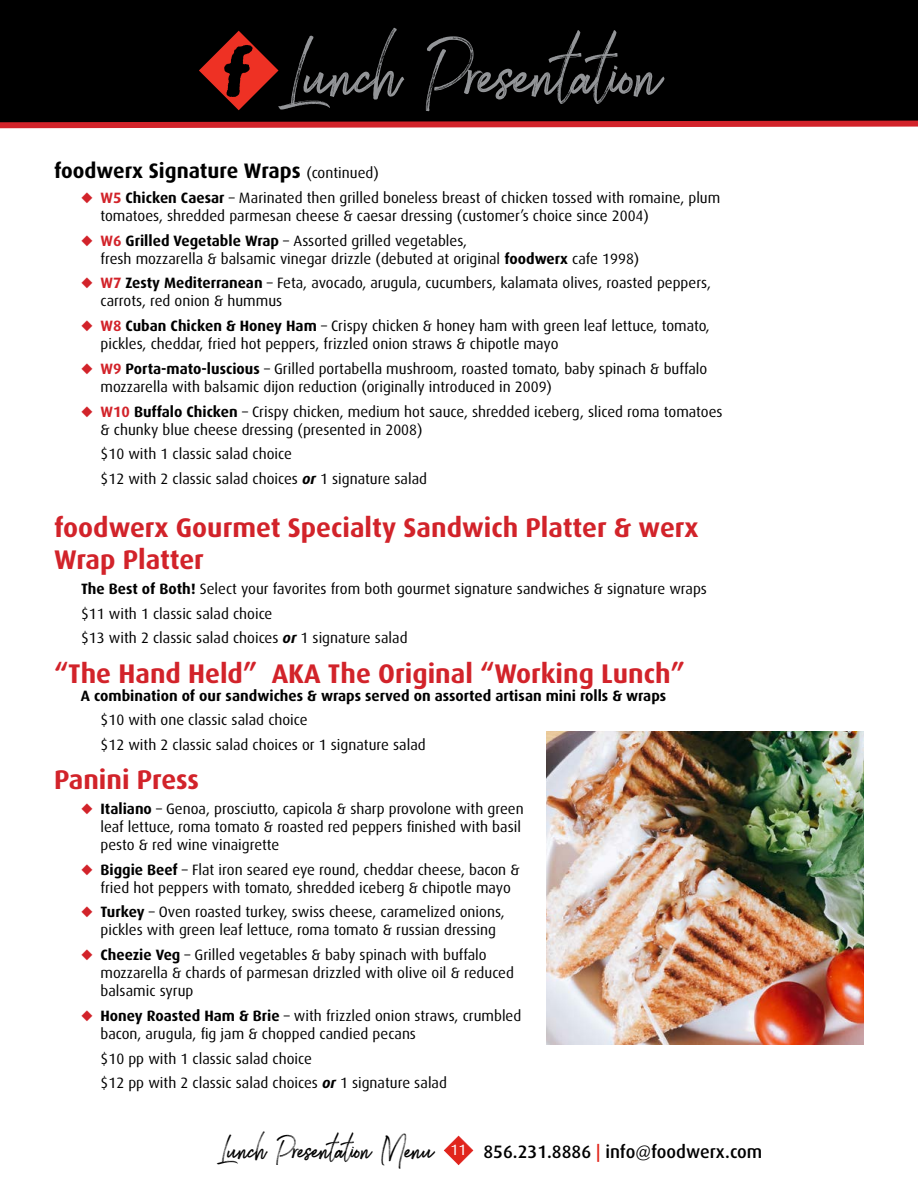
<style>
.page{position:relative;width:918px;height:1188px;background:#fff}
.page>*{position:absolute;margin:0;border:0;box-sizing:border-box;transform-origin:0 0}
.t1{font:81.75px "Brownhill Script";color:#939598}
.t2{font:33px "Brownhill Script";color:#000}
.t3{font:700 27px/32.4px "Dax";color:#d2232a}
.t4{font:700 21px "Dax";color:#000}
.t5{font:500 18px "Dax";color:#000}
.t6{font:15px/18px "Dax";color:#000}
.t7{font:700 15px "Dax";color:#000}
.t8{font:15px "Dax";color:#fff}
.s1{font-weight:400;font-size:15px}
.s2{color:#d2232a}
.s3{font-weight:700;color:#d2232a}
.s4{font-weight:700}
.s5{font-weight:700;font-style:italic}
.s6{color:#e1251b}
</style>
<div class="page">
<div style="left:0;top:0;width:918px;height:124px;background:#000"></div>
<svg style="left:199px;top:31px;width:80px;height:79px"></svg>
<svg style="left:0;top:120px;width:918px;height:9px"></svg>
<svg style="left:444px;top:1135px;width:30px;height:31px"></svg>
<img style="left:546px;top:731px;width:318px;height:313px">
<h1 class="t1" style="left:278px;top:18px;width:386px">Lunch Presentation</h1>
<h3 class="t4" style="left:54px;top:159px;width:326px">foodwerx Signature Wraps <span class="s1">(continued)</span></h3>
<p class="t6" style="left:101px;top:189px;width:621px;text-indent:-20px"><span class="s2">◆</span> <span class="s3">W5</span> <span class="s4">Chicken Caesar</span> – Marinated then grilled boneless breast of chicken tossed with romaine, plum tomatoes, shredded parmesan cheese &amp; caesar dressing (customer’s choice since 2004)</p>
<p class="t6" style="left:101px;top:232px;width:540px;text-indent:-20px"><span class="s2">◆</span> <span class="s3">W6</span> <span class="s4">Grilled Vegetable Wrap</span> – Assorted grilled vegetables,<br>fresh mozzarella &amp; balsamic vinegar drizzle (debuted at original <span class="s4">foodwerx</span> cafe 1998)</p>
<p class="t6" style="left:101px;top:274px;width:612px;text-indent:-20px"><span class="s2">◆</span> <span class="s3">W7</span> <span class="s4">Zesty Mediterranean</span> – Feta, avocado, arugula, cucumbers, kalamata olives, roasted peppers, carrots, red onion &amp; hummus</p>
<p class="t6" style="left:101px;top:317px;width:611px;text-indent:-20px"><span class="s2">◆</span> <span class="s3">W8</span> <span class="s4">Cuban Chicken &amp; Honey Ham</span> – Crispy chicken &amp; honey ham with green leaf lettuce, tomato, pickles, cheddar, fried hot peppers, frizzled onion straws &amp; chipotle mayo</p>
<p class="t6" style="left:101px;top:360px;width:608px;text-indent:-20px"><span class="s2">◆</span> <span class="s3">W9</span> <span class="s4">Porta-mato-luscious</span> – Grilled portabella mushroom, roasted tomato, baby spinach &amp; buffalo mozzarella with balsamic dijon reduction (originally introduced in 2009)</p>
<p class="t6" style="left:101px;top:403px;width:624px;text-indent:-20px"><span class="s2">◆</span> <span class="s3">W10</span> <span class="s4">Buffalo Chicken</span> – Crispy chicken, medium hot sauce, shredded iceberg, sliced roma tomatoes &amp; chunky blue cheese dressing (presented in 2008)</p>
<p class="t6" style="left:101px;top:442px;width:328px;line-height:24.8px">$10 with 1 classic salad choice<br>$12 with 2 classic salad choices <span class="s5">or</span> 1 signature salad</p>
<h3 class="t3" style="left:54px;top:511px;width:646px">foodwerx Gourmet Specialty Sandwich Platter &amp; werx<br>Wrap Platter</h3>
<p class="t6" style="left:81px;top:577px;width:627px;line-height:24.8px"><span class="s4">The Best of Both!</span> Select your favorites from both gourmet signature sandwiches &amp; signature wraps $11 with 1 classic salad choice<br>$13 with 2 classic salad choices <span class="s5">or</span> 1 signature salad</p>
<h3 class="t3" style="left:54px;top:657px;width:632px">“The Hand Held” AKA The Original “Working Lunch”</h3>
<p class="t7" style="left:81px;top:687px;width:587px">A combination of our sandwiches &amp; wraps served on assorted artisan mini rolls &amp; wraps</p>
<p class="t6" style="left:100px;top:708px;width:327px;line-height:24.8px">$10 with one classic salad choice<br>$12 with 2 classic salad choices or 1 signature salad</p>
<h3 class="t3" style="left:54px;top:764px;width:147px">Panini Press</h3>
<p class="t6" style="left:100px;top:800px;width:425px;text-indent:-20px"><span class="s2">◆</span> <span class="s4">Italiano</span> – Genoa, prosciutto, capicola &amp; sharp provolone with green leaf lettuce, roma tomato &amp; roasted red peppers finished with basil pesto &amp; red wine vinaigrette</p>
<p class="t6" style="left:100px;top:861px;width:421px;text-indent:-20px"><span class="s2">◆</span> <span class="s4">Biggie Beef</span> – Flat iron seared eye round, cheddar cheese, bacon &amp; fried hot peppers with tomato, shredded iceberg &amp; chipotle mayo</p>
<p class="t6" style="left:100px;top:903px;width:406px;text-indent:-20px"><span class="s2">◆</span> <span class="s4">Turkey</span> – Oven roasted turkey, swiss cheese, caramelized onions, pickles with green leaf lettuce, roma tomato &amp; russian dressing</p>
<p class="t6" style="left:100px;top:946px;width:415px;text-indent:-20px"><span class="s2">◆</span> <span class="s4">Cheezie Veg</span> – Grilled vegetables &amp; baby spinach with buffalo mozzarella &amp; chards of parmesan drizzled with olive oil &amp; reduced balsamic syrup</p>
<p class="t6" style="left:100px;top:1007px;width:422px;text-indent:-20px"><span class="s2">◆</span> <span class="s4">Honey Roasted Ham &amp; Brie</span> – with frizzled onion straws, crumbled bacon, arugula, fig jam &amp; chopped candied pecans</p>
<p class="t6" style="left:100px;top:1046px;width:348px;line-height:24.8px">$10 pp with 1 classic salad choice<br>$12 pp with 2 classic salad choices <span class="s5">or</span> 1 signature salad</p>
<h2 class="t2" style="left:217px;top:1127px;width:219px">Lunch Presentation Menu</h2>
<p class="t8" style="left:451px;top:1142px;width:17px">11</p>
<p class="t5" style="left:483px;top:1141px;width:280px">856.231.8886 <span class="s6">|</span> info@foodwerx.com</p>
</div>
